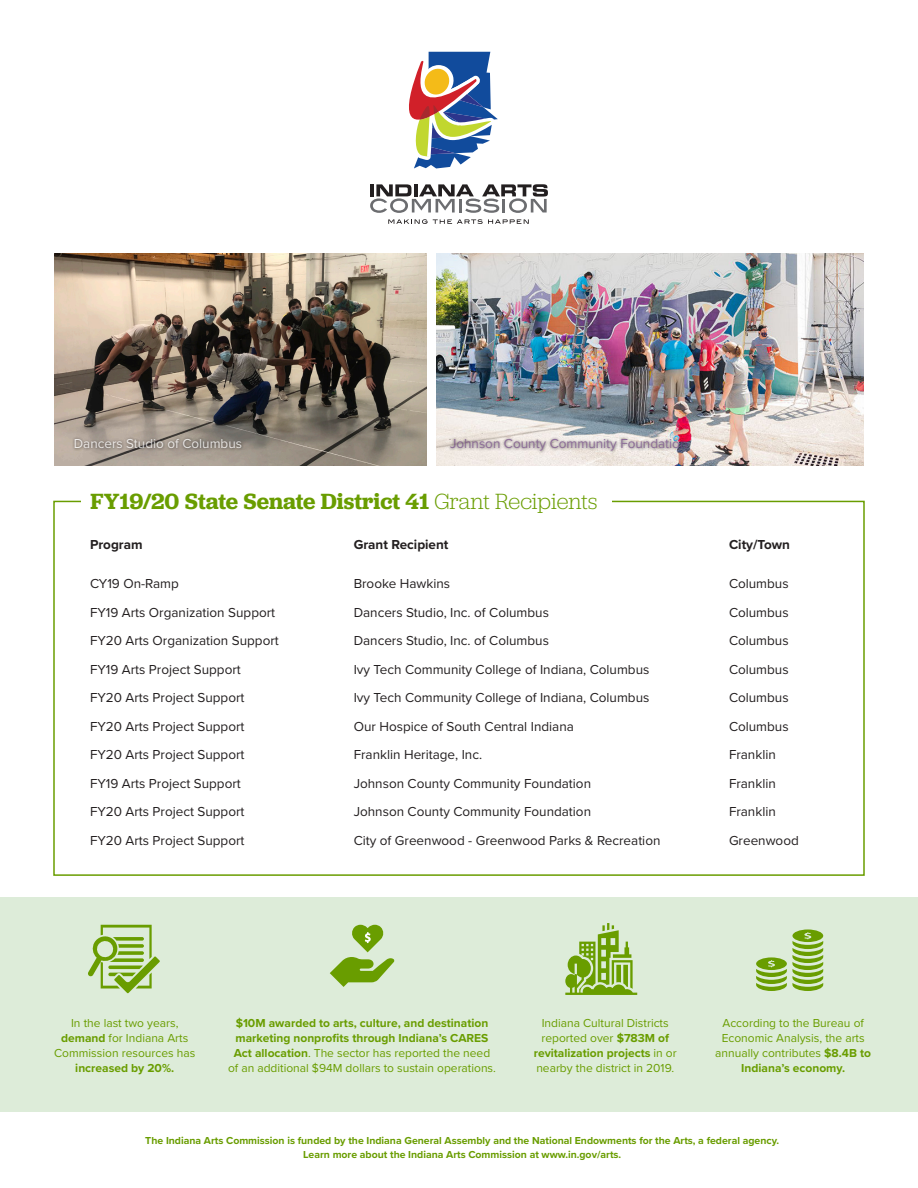
<style>
.page{position:relative;width:918px;height:1188px;background:#fff}
.page>*{position:absolute;margin:0;border:0;box-sizing:border-box;transform-origin:0 0}
.t1{font:600 22.95px "Jubilat";letter-spacing:-.005em;color:#699d00}
.bc{font:13.5px "Proxima Nova";color:#231f20}
.t2{font:13.5px "Proxima Nova";color:#6c437f}
.t3{font:700 13.5px "Proxima Nova";color:#231f20}
.t4{font:13.5px "Proxima Nova";color:#fff}
.bc-2{font:12px/15px "Proxima Nova";color:#699d00;text-align:center}
.bc-3{font:700 12px/15px "Proxima Nova";color:#699d00;text-align:center}
.bc-4{font:700 10.5px/13.5px "Proxima Nova";color:#699d00;text-align:center}
.s1{font-weight:300}
.s2{font-weight:400}
.s3{font-weight:700}
</style>
<div class="page">
<svg style="left:370px;top:52px;width:178px;height:161px"></svg>
<svg style="left:388px;top:219px;width:141px;height:5px"></svg>
<div style="left:0;top:897px;width:918px;height:215px;background:#ddecd9"></div>
<svg style="left:88px;top:925px;width:72px;height:68px"></svg>
<svg style="left:565px;top:923px;width:72px;height:72px"></svg>
<svg style="left:756px;top:929px;width:67px;height:62px"></svg>
<svg style="left:330px;top:925px;width:65px;height:62px"></svg>
<img style="left:55px;top:254px;width:372px;height:212px">
<img style="left:436px;top:254px;width:427px;height:212px">
<div style="left:447px;top:436px;width:242px;height:18px;background:#231f20;opacity:.91"></div>
<div style="left:72px;top:436px;width:172px;height:15px;background:#231f20;opacity:.91"></div>
<p class="t4" style="left:74px;top:433px;width:170px">Dancers Studio of Columbus</p>
<p class="t2" style="left:450px;top:433px;width:239px">Johnson County Community Foundation</p>
<p class="t1" style="left:91px;top:486px;width:509px">FY19/20 State Senate District 41 <span class="s1">Grant Recipients</span></p>
<p class="t3" style="left:354px;top:535px;width:96px">Grant Recipient</p>
<p class="bc" style="left:354px;top:574px;width:98px">Brooke Hawkins</p>
<p class="bc" style="left:354px;top:602px;width:197px">Dancers Studio, Inc. of Columbus</p>
<p class="bc" style="left:354px;top:631px;width:197px">Dancers Studio, Inc. of Columbus</p>
<p class="bc" style="left:354px;top:659px;width:297px">Ivy Tech Community College of Indiana, Columbus</p>
<p class="bc" style="left:354px;top:688px;width:297px">Ivy Tech Community College of Indiana, Columbus</p>
<p class="bc" style="left:354px;top:716px;width:222px">Our Hospice of South Central Indiana</p>
<p class="bc" style="left:354px;top:745px;width:130px">Franklin Heritage, Inc.</p>
<p class="bc" style="left:354px;top:773px;width:239px">Johnson County Community Foundation</p>
<p class="bc" style="left:354px;top:802px;width:239px">Johnson County Community Foundation</p>
<p class="bc" style="left:354px;top:830px;width:308px">City of Greenwood - Greenwood Parks &amp; Recreation</p>
<p class="t3" style="left:90px;top:535px;width:54px">Program</p>
<p class="bc" style="left:90px;top:574px;width:90px">CY19 On-Ramp</p>
<p class="bc" style="left:90px;top:602px;width:187px">FY19 Arts Organization Support</p>
<p class="bc" style="left:90px;top:631px;width:190px">FY20 Arts Organization Support</p>
<p class="bc" style="left:90px;top:659px;width:152px">FY19 Arts Project Support</p>
<p class="bc" style="left:90px;top:688px;width:156px">FY20 Arts Project Support</p>
<p class="bc" style="left:90px;top:716px;width:156px">FY20 Arts Project Support</p>
<p class="bc" style="left:90px;top:745px;width:156px">FY20 Arts Project Support</p>
<p class="bc" style="left:90px;top:773px;width:152px">FY19 Arts Project Support</p>
<p class="bc" style="left:90px;top:802px;width:156px">FY20 Arts Project Support</p>
<p class="bc" style="left:90px;top:830px;width:156px">FY20 Arts Project Support</p>
<p class="t3" style="left:729px;top:535px;width:63px">City/Town</p>
<p class="bc" style="left:729px;top:574px;width:61px">Columbus</p>
<p class="bc" style="left:729px;top:602px;width:61px">Columbus</p>
<p class="bc" style="left:729px;top:631px;width:61px">Columbus</p>
<p class="bc" style="left:729px;top:659px;width:61px">Columbus</p>
<p class="bc" style="left:729px;top:688px;width:61px">Columbus</p>
<p class="bc" style="left:729px;top:716px;width:61px">Columbus</p>
<p class="bc" style="left:729px;top:745px;width:48px">Franklin</p>
<p class="bc" style="left:729px;top:773px;width:48px">Franklin</p>
<p class="bc" style="left:729px;top:802px;width:48px">Franklin</p>
<p class="bc" style="left:729px;top:830px;width:71px">Greenwood</p>
<p class="bc-3" style="left:228px;top:1016px;width:269px">$10M awarded to arts, culture, and destination marketing nonprofits through Indiana’s CARES Act allocation<span class="s2">. The sector has reported the need of an additional $94M dollars to sustain operations.</span></p>
<p class="bc-2" style="left:54px;top:1015px;width:143px">In the last two years, <span class="s3">demand</span> for Indiana Arts<br>Commission resources has <span class="s3">increased by 20%.</span></p>
<p class="bc-2" style="left:534px;top:1015px;width:145px">Indiana Cultural Districts reported over <span class="s3">$783M of revitalization projects</span> in or nearby the district in 2019.</p>
<p class="bc-2" style="left:715px;top:1015px;width:157px">According to the Bureau of<br>Economic Analysis, the arts annually contributes <span class="s3">$8.4B to<br>Indiana’s economy.</span></p>
<p class="bc-4" style="left:145px;top:1134px;width:635px">The Indiana Arts Commission is funded by the Indiana General Assembly and the National Endowments for the Arts, a federal agency.<br>Learn more about the Indiana Arts Commission at www.in.gov/arts.</p>
</div>
